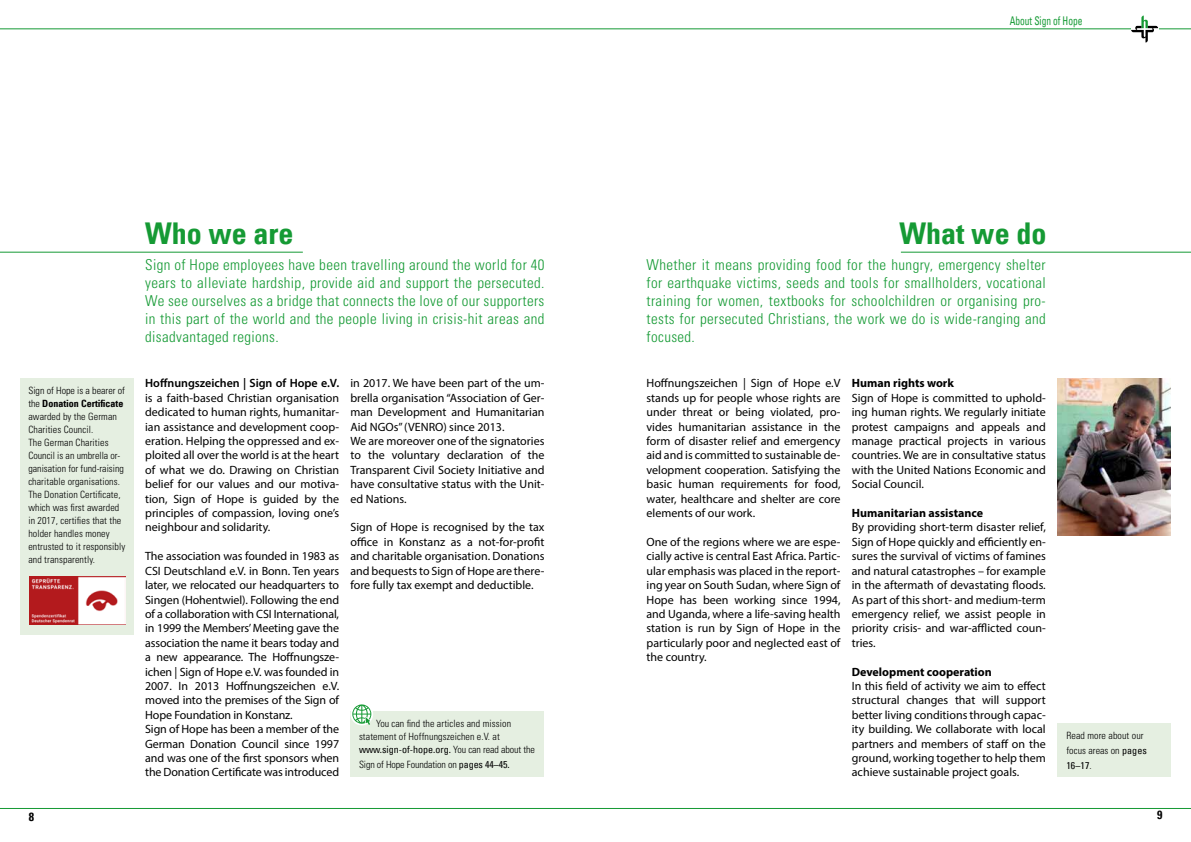
<style>
.page{position:relative;width:1191px;height:842px;background:#fff}
.page>*{position:absolute;margin:0;border:0;box-sizing:border-box;transform-origin:0 0}
.t1{font:700 condensed 30px "Univers LT";color:#159a34}
.t2{font:300 condensed 15px/18px "Univers LT Std";letter-spacing:.025em;color:#159a34;text-align:justify}
.t3{font:12px/14.4px "Myriad Pro";letter-spacing:-.005em;color:#000;text-align:justify}
.t4{font:700 12px "Myriad Pro";color:#000}
.t5{font:600 12px "Myriad Pro";color:#000}
.t6{font:condensed 12px "Univers LT";color:#159a34;scale:.79 1}
.t7{font:700 condensed 12px "Univers LT";color:#000}
.t8{font:300 condensed 10px/13px "Univers LT Std";letter-spacing:.01em;color:#000}
.t9{font:condensed 10px "Univers LT";color:#000}
.t10{font:300 condensed 10px "Univers LT Std";letter-spacing:-.01em;color:#000}
.t11{font:700 condensed 10px "Univers LT";color:#000}
.s1{font-family:"Univers LT Std";font-weight:300}
.s2{font-family:"Univers LT";font-weight:400}
</style>
<div class="page">
<hr style="left:0;top:808px;width:1191px;height:1px;background:#159a34">
<div style="left:20px;top:378px;width:114px;height:257px;background:#e5efe1"></div>
<img style="left:1057px;top:378px;width:113px;height:157px">
<img style="left:30px;top:576px;width:95px;height:48px">
<div style="left:1057px;top:723px;width:114px;height:54px;background:#e5efe1"></div>
<hr style="left:901px;top:252px;width:290px;height:1px;background:#159a34">
<hr style="left:0;top:252px;width:303px;height:1px;background:#159a34">
<div style="left:350px;top:711px;width:194px;height:66px;background:#e5efe1"></div>
<svg style="left:350px;top:703px;width:23px;height:22px"></svg>
<svg style="left:352px;top:704px;width:19px;height:21px"></svg>
<hr style="left:0;top:28px;width:1191px;height:1px;background:#159a34">
<div style="left:1130px;top:13px;width:28px;height:33px;background:#fff"></div>
<svg style="left:1131px;top:16px;width:27px;height:27px"></svg>
<p class="t8" style="left:28px;top:384px;width:98px">Sign of Hope is a bearer of</p>
<p class="t11" style="left:28px;top:397px;width:96px"><span class="s1">the</span> Donation Certificate</p>
<p class="t8" style="left:28px;top:410px;width:98px">awarded by the German<br>Charities Council.<br>The German Charities<br>Council is an umbrella or&shy;ganisation for fund-raising charitable organisations.<br>The Donation Certificate, which was first awarded in 2017, certifies that the holder handles money entrusted to it responsibly and transparently.</p>
<h1 class="t1" style="left:145px;top:214px;width:150px">Who we are</h1>
<p class="t2" style="left:145px;top:256px;width:401px">Sign of Hope employees have been travelling around the world for 40 years to alleviate hardship, provide aid and support the persecuted.<br>We see ourselves as a bridge that connects the love of our supporters in this part of the world and the people living in crisis-hit areas and disadvantaged regions.</p>
<p class="t5" style="left:145px;top:376px;width:195px">Hoffnungszeichen | Sign of Hope e.V.</p>
<p class="t3" style="left:145px;top:390px;width:195px">is a faith-based Christian organisation dedicated to human rights, humanitar&shy;ian assistance and development coop&shy;eration. Helping the oppressed and ex&shy;ploited all over the world is at the heart of what we do. Drawing on Christian belief for our values and our motiva&shy;tion, Sign of Hope is guided by the principles of compassion, loving one’s neighbour and solidarity.</p>
<p class="t3" style="left:145px;top:549px;width:195px;text-align:left">The association was founded in 1983 as CSI Deutschland e.V. in Bonn. Ten years later, we relocated our headquarters to Singen (Hohentwiel). Following the end of a collaboration with CSI International, in 1999 the Members’ Meeting gave the association the name it bears today and a new appearance. The Hoffnungsze&shy;ichen | Sign of Hope e.V. was founded in 2007. In 2013 Hoffnungszeichen e.V. moved into the premises of the Sign of Hope Foundation in Konstanz.<br>Sign of Hope has been a member of the German Donation Council since 1997 and was one of the first sponsors when the Donation Certificate was introduced</p>
<p class="t3" style="left:350px;top:376px;width:195px;text-align:left">in 2017. We have been part of the um&shy;brella organisation “Association of Ger&shy;man Development and Humanitarian Aid NGOs” (VENRO) since 2013.<br>We are moreover one of the signatories to the voluntary declaration of the Transparent Civil Society Initiative and have consultative status with the Unit&shy;ed Nations.</p>
<p class="t3" style="left:350px;top:520px;width:195px">Sign of Hope is recognised by the tax office in Konstanz as a not-for-profit and charitable organisation. Donations and bequests to Sign of Hope are there&shy;fore fully tax exempt and deductible.</p>
<p class="t8" style="left:359px;top:717px;width:154px;text-indent:17px">You can find the articles and mission statement of Hoffnungszeichen e.V. at</p>
<p class="t9" style="left:359px;top:743px;width:177px">www.sign-of-hope.org. <span class="s1">You can read about the</span></p>
<p class="t10" style="left:359px;top:758px;width:152px">Sign of Hope Foundation on <span class="s2">pages 44–45.</span></p>
<p class="t6" style="left:1009px;top:13px;width:94px">About Sign of Hope</p>
<h1 class="t1" style="left:899px;top:214px;width:148px">What we do</h1>
<p class="t2" style="left:646px;top:256px;width:401px">Whether it means providing food for the hungry, emergency shelter for earthquake victims, seeds and tools for smallholders, vocational training for women, textbooks for schoolchildren or organising pro&shy;tests for persecuted Christians, the work we do is wide-ranging and focused.</p>
<p class="t3" style="left:646px;top:376px;width:195px">Hoffnungszeichen | Sign of Hope e.V stands up for people whose rights are under threat or being violated, pro&shy;vides humanitarian assistance in the form of disaster relief and emergency aid and is committed to sustainable de&shy;velopment cooperation. Satisfying the basic human requirements for food, water, healthcare and shelter are core elements of our work.</p>
<p class="t3" style="left:646px;top:534px;width:195px">One of the regions where we are espe&shy;cially active is central East Africa. Partic&shy;ular emphasis was placed in the report&shy;ing year on South Sudan, where Sign of Hope has been working since 1994, and Uganda, where a life-saving health station is run by Sign of Hope in the particularly poor and neglected east of the country.</p>
<p class="t4" style="left:852px;top:376px;width:104px">Human rights work</p>
<p class="t3" style="left:852px;top:390px;width:195px">Sign of Hope is committed to uphold&shy;ing human rights. We regularly initiate protest campaigns and appeals and manage practical projects in various countries. We are in consultative status with the United Nations Economic and Social Council.</p>
<p class="t4" style="left:852px;top:505px;width:133px">Humanitarian assistance</p>
<p class="t3" style="left:852px;top:520px;width:195px">By providing short-term disaster relief, Sign of Hope quickly and efficiently en&shy;sures the survival of victims of famines and natural catastrophes – for example in the aftermath of devastating floods.<br>As part of this short- and medium-term emergency relief, we assist people in priority crisis- and war-afflicted coun&shy;tries.</p>
<p class="t4" style="left:852px;top:664px;width:142px">Development cooperation</p>
<p class="t3" style="left:852px;top:678px;width:195px">In this field of activity we aim to effect structural changes that will support better living conditions through capac&shy;ity building. We collaborate with local partners and members of staff on the ground, working together to help them achieve sustainable project goals.</p>
<p class="t8" style="left:1066px;top:728px;width:82px;line-height:15px">Read more about our focus areas on <span class="s2">pages</span></p>
<p class="t9" style="left:1066px;top:759px;width:27px">16–17<span class="s1">.</span></p>
<p class="t7" style="left:29px;top:809px;width:7px">8</p>
<p class="t7" style="left:1157px;top:808px;width:7px">9</p>
</div>
